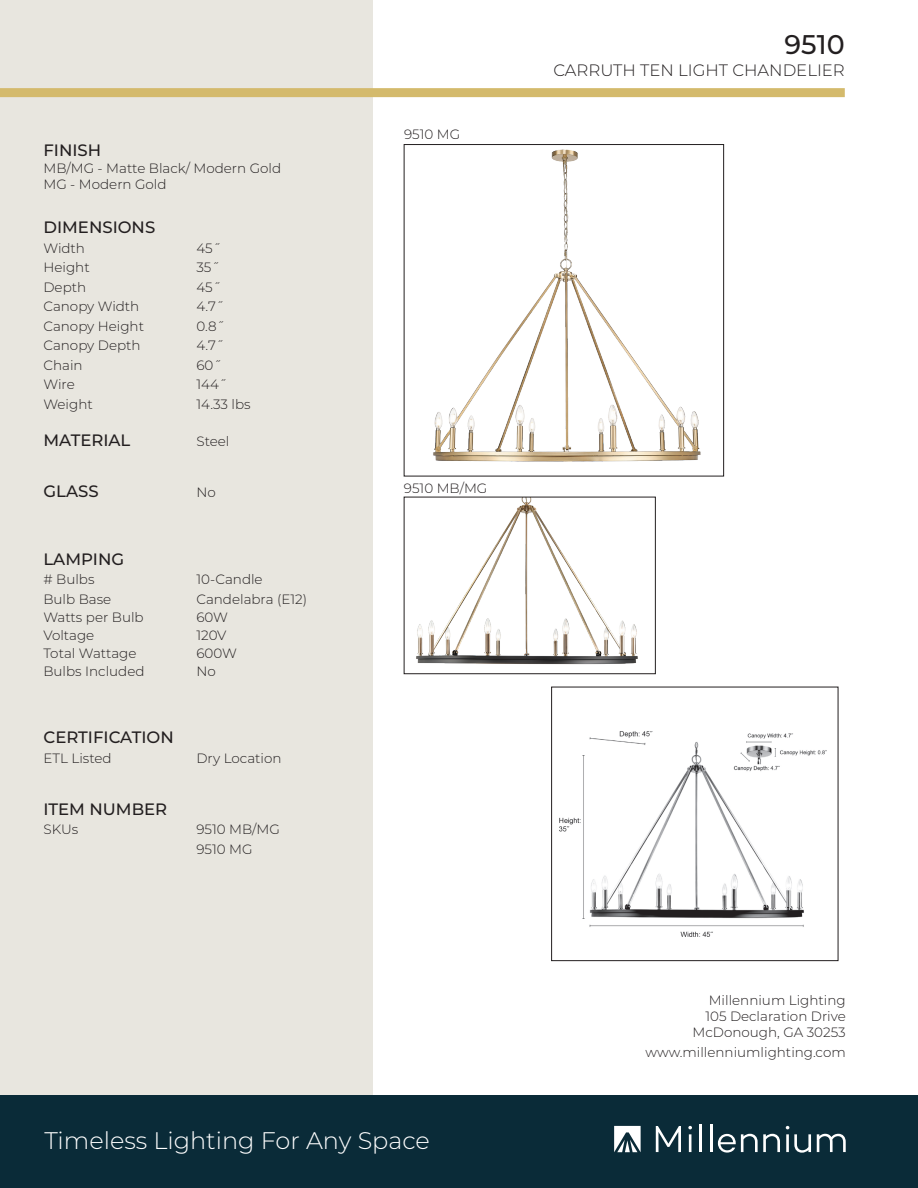
<style>
.page{position:relative;width:918px;height:1188px;background:#fff}
.page>*{position:absolute;margin:0;border:0;box-sizing:border-box;transform-origin:0 0}
.t1{font:500 27px "Montserrat";color:#231f20}
.t2{font:300 24px "Montserrat";color:#fff}
.t3{font:500 16.5px "Montserrat";color:#231f20}
.t4{font:300 16.5px "Montserrat";color:#231f20}
.t5{font:300 13.5px "Montserrat";color:#231f20}
</style>
<div class="page">
<div style="left:0;top:0;width:373px;height:1188px;background:#e8e6df"></div>
<div style="left:0;top:1095px;width:918px;height:93px;background:#0a2b38"></div>
<div style="left:0;top:88px;width:845px;height:9px;background:#d4ba6c"></div>
<svg style="left:656px;top:1126px;width:25px;height:26px"></svg>
<svg style="left:688px;top:1126px;width:4px;height:26px"></svg>
<hr style="left:699px;top:1125px;width:3px;height:27px;background:#fff">
<hr style="left:710px;top:1125px;width:2px;height:27px;background:#fff">
<svg style="left:718px;top:1134px;width:62px;height:19px"></svg>
<svg style="left:786px;top:1126px;width:25px;height:27px"></svg>
<svg style="left:817px;top:1134px;width:29px;height:18px"></svg>
<svg style="left:614px;top:1126px;width:27px;height:26px"></svg>
<img style="left:559px;top:731px;width:268px;height:206px">
<div style="left:551px;top:687px;width:287px;height:274px;border:1px solid #231f20"></div>
<img style="left:433px;top:149px;width:268px;height:313px">
<div style="left:404px;top:144px;width:320px;height:332px;border:1px solid #231f20"></div>
<img style="left:416px;top:499px;width:222px;height:166px">
<div style="left:404px;top:497px;width:252px;height:177px;border:1px solid #231f20"></div>
<p class="t3" style="left:43px;top:139px;width:59px">FINISH</p>
<p class="t5" style="left:43px;top:159px;width:239px">MB/MG - Matte Black/ Modern Gold</p>
<p class="t5" style="left:43px;top:175px;width:125px">MG - Modern Gold</p>
<p class="t3" style="left:43px;top:216px;width:113px">DIMENSIONS</p>
<p class="t5" style="left:43px;top:239px;width:43px">Width</p>
<p class="t5" style="left:196px;top:239px;width:26px">45˝</p>
<p class="t5" style="left:43px;top:258px;width:48px">Height</p>
<p class="t5" style="left:196px;top:258px;width:25px">35˝</p>
<p class="t5" style="left:43px;top:278px;width:44px">Depth</p>
<p class="t5" style="left:196px;top:278px;width:26px">45˝</p>
<p class="t5" style="left:43px;top:297px;width:97px">Canopy Width</p>
<p class="t5" style="left:196px;top:297px;width:29px">4.7˝</p>
<p class="t5" style="left:43px;top:317px;width:102px">Canopy Height</p>
<p class="t5" style="left:196px;top:317px;width:30px">0.8˝</p>
<p class="t5" style="left:43px;top:336px;width:99px">Canopy Depth</p>
<p class="t5" style="left:196px;top:336px;width:29px">4.7˝</p>
<p class="t5" style="left:43px;top:356px;width:41px">Chain</p>
<p class="t5" style="left:196px;top:356px;width:27px">60˝</p>
<p class="t5" style="left:43px;top:375px;width:33px">Wire</p>
<p class="t5" style="left:196px;top:375px;width:32px">144˝</p>
<p class="t5" style="left:43px;top:395px;width:51px">Weight</p>
<p class="t5" style="left:196px;top:395px;width:56px">14.33 lbs</p>
<p class="t3" style="left:43px;top:428px;width:88px">MATERIAL</p>
<p class="t5" style="left:196px;top:432px;width:34px">Steel</p>
<p class="t3" style="left:43px;top:480px;width:57px">GLASS</p>
<p class="t5" style="left:196px;top:483px;width:21px">No</p>
<p class="t3" style="left:43px;top:547px;width:82px">LAMPING</p>
<p class="t5" style="left:43px;top:570px;width:53px"># Bulbs</p>
<p class="t5" style="left:196px;top:570px;width:68px">10-Candle</p>
<p class="t5" style="left:43px;top:590px;width:69px">Bulb Base</p>
<p class="t5" style="left:196px;top:590px;width:112px">Candelabra (E12)</p>
<p class="t5" style="left:43px;top:608px;width:102px">Watts per Bulb</p>
<p class="t5" style="left:196px;top:608px;width:33px">60W</p>
<p class="t5" style="left:43px;top:626px;width:52px">Voltage</p>
<p class="t5" style="left:196px;top:626px;width:32px">120V</p>
<p class="t5" style="left:43px;top:644px;width:95px">Total Wattage</p>
<p class="t5" style="left:196px;top:644px;width:42px">600W</p>
<p class="t5" style="left:43px;top:662px;width:103px">Bulbs Included</p>
<p class="t5" style="left:196px;top:662px;width:21px">No</p>
<p class="t3" style="left:43px;top:726px;width:132px">CERTIFICATION</p>
<p class="t5" style="left:43px;top:749px;width:70px">ETL Listed</p>
<p class="t5" style="left:196px;top:749px;width:87px">Dry Location</p>
<p class="t3" style="left:43px;top:797px;width:125px">ITEM NUMBER</p>
<p class="t5" style="left:43px;top:820px;width:36px">SKUs</p>
<p class="t5" style="left:196px;top:820px;width:85px">9510 MB/MG</p>
<p class="t5" style="left:196px;top:840px;width:58px">9510 MG</p>
<p class="t5" style="left:404px;top:125px;width:58px">9510 MG</p>
<p class="t5" style="left:404px;top:479px;width:85px">9510 MB/MG</p>
<p class="t2" style="left:44px;top:1124px;width:387px">Timeless Lighting For Any Space</p>
<p class="t1" style="left:785px;top:25px;width:62px">9510</p>
<p class="t4" style="left:553px;top:59px;width:293px">CARRUTH TEN LIGHT CHANDELIER</p>
<p class="t5" style="left:709px;top:991px;width:139px">Millennium Lighting</p>
<p class="t5" style="left:705px;top:1007px;width:142px">105 Declaration Drive</p>
<p class="t5" style="left:692px;top:1023px;width:155px">McDonough, GA 30253</p>
<p class="t5" style="left:645px;top:1043px;width:202px">www.millenniumlighting.com</p>
</div>
